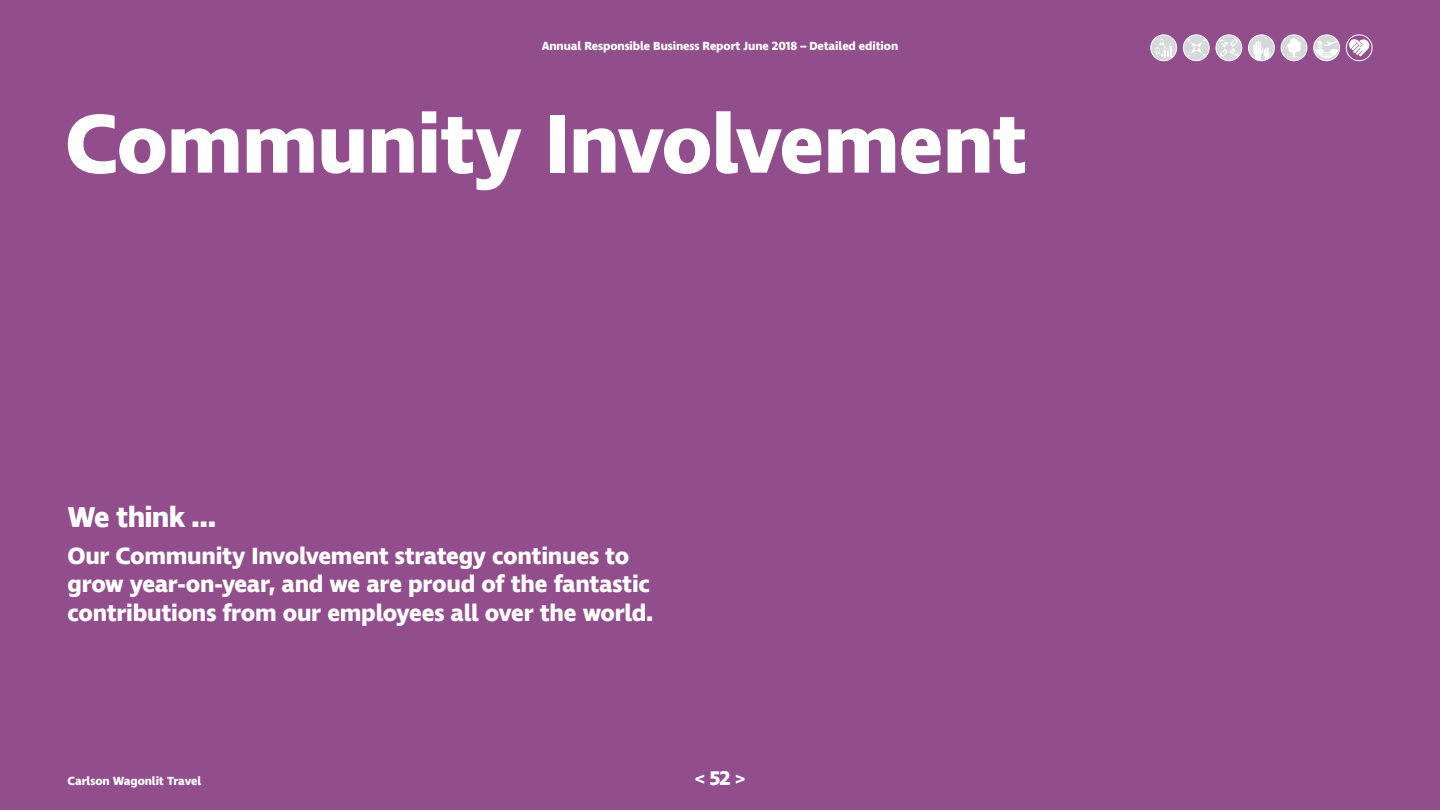
<style>
.page{position:relative;width:1440px;height:810px;background:#924e8c}
.page>*{position:absolute;margin:0;border:0;box-sizing:border-box;transform-origin:0 0}
.t1{font:700 84.38px "Ingra";letter-spacing:-.015em;color:#fff}
.t2{font:700 29.25px "Ingra";letter-spacing:-.03em;color:#fff}
.t3{font:700 24px/28.5px "Ingra";letter-spacing:-.015em;color:#fff}
.t4{font:700 20.25px "Ingra";color:#fff}
.t5{font:700 12px "Ingra";letter-spacing:-.01em;color:#fff}
</style>
<div class="page">
<svg style="left:736px;top:775px;width:9px;height:9px"></svg>
<svg style="left:695px;top:775px;width:9px;height:9px"></svg>
<svg style="left:1183px;top:35px;width:26px;height:26px"></svg>
<div style="left:1183px;top:35px;width:27px;height:26px;border:1px solid #fff;border-radius:50%"></div>
<svg style="left:1187px;top:38px;width:19px;height:19px"></svg>
<div style="left:1249px;top:35px;width:25px;height:26px;background:#d6d8da;border-radius:50%"></div>
<div style="left:1248px;top:35px;width:27px;height:26px;border:1px solid #fff;border-radius:50%"></div>
<svg style="left:1253px;top:41px;width:18px;height:20px"></svg>
<svg style="left:1216px;top:35px;width:26px;height:26px"></svg>
<div style="left:1216px;top:35px;width:26px;height:26px;border:1px solid #fff;border-radius:50%"></div>
<svg style="left:1220px;top:39px;width:18px;height:18px"></svg>
<svg style="left:1314px;top:35px;width:26px;height:26px"></svg>
<div style="left:1313px;top:35px;width:27px;height:26px;border:1px solid #fff;border-radius:50%"></div>
<svg style="left:1315px;top:41px;width:23px;height:17px"></svg>
<svg style="left:1346px;top:35px;width:26px;height:26px"></svg>
<div style="left:1346px;top:35px;width:27px;height:26px;border:1px solid #fff;border-radius:50%"></div>
<svg style="left:1349px;top:39px;width:20px;height:17px"></svg>
<div style="left:1281px;top:35px;width:26px;height:26px;background:#d6d8da;border-radius:50%"></div>
<div style="left:1281px;top:35px;width:26px;height:26px;border:1px solid #fff;border-radius:50%"></div>
<svg style="left:1287px;top:38px;width:14px;height:20px"></svg>
<svg style="left:1151px;top:35px;width:26px;height:26px"></svg>
<div style="left:1150px;top:35px;width:27px;height:26px;border:1px solid #fff;border-radius:50%"></div>
<svg style="left:1155px;top:38px;width:17px;height:19px"></svg>
<p class="t5" style="left:542px;top:38px;width:358px">Annual Responsible Business Report June 2018 – Detailed edition</p>
<h1 class="t1" style="left:65px;top:91px;width:964px">Community Involvement</h1>
<p class="t2" style="left:68px;top:499px;width:151px">We think …</p>
<p class="t3" style="left:68px;top:542px;width:587px">Our Community Involvement strategy continues to grow year-on-year, and we are proud of the fantastic contributions from our employees all over the world.</p>
<p class="t5" style="left:68px;top:773px;width:135px">Carlson Wagonlit Travel</p>
<p class="t4" style="left:709px;top:765px;width:23px">52</p>
</div>
